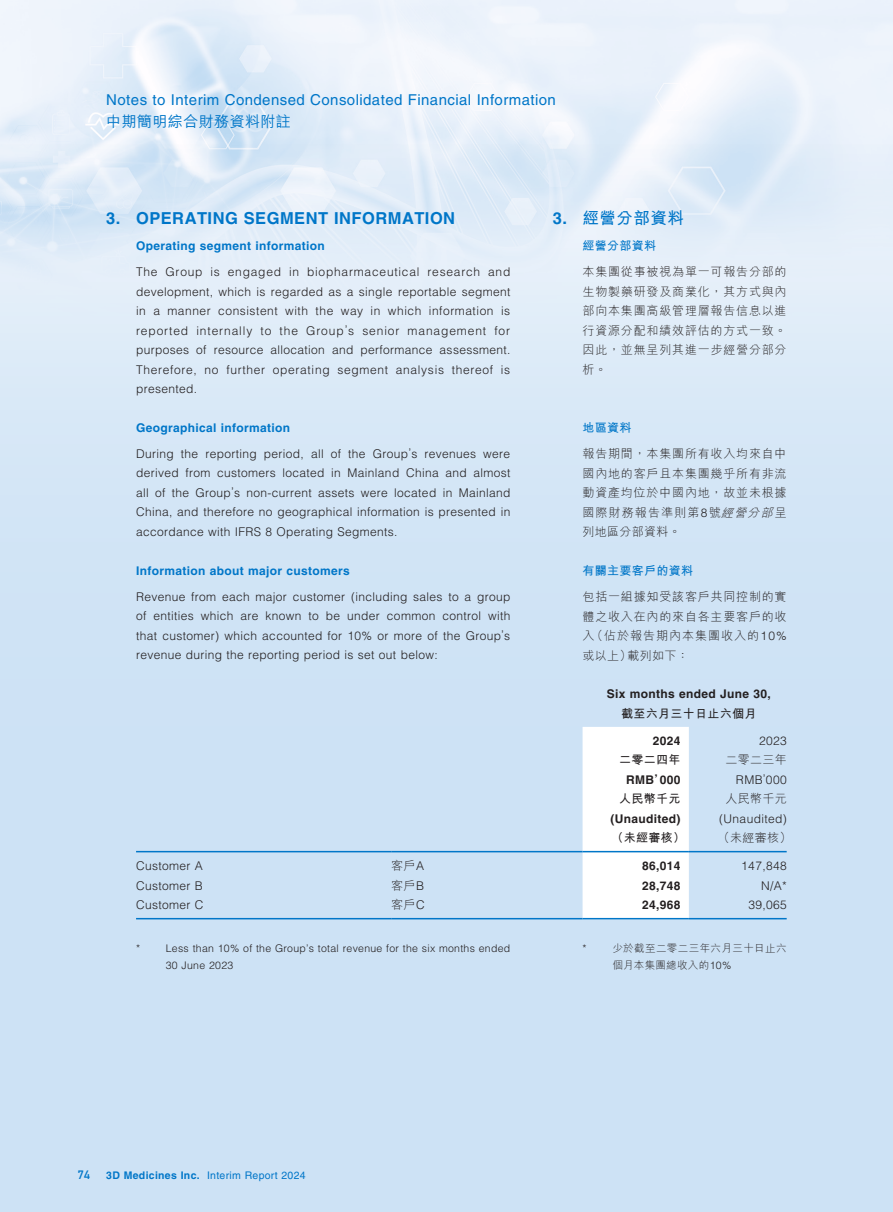
<style>
.page{position:relative;width:893px;height:1212px;background:#fff}
.page>*{position:absolute;margin:0;border:0;box-sizing:border-box;transform-origin:0 0}
.t1{font:700 16.5px "Helvetica LT Std";letter-spacing:.03em;color:#0076c8}
.t2{font:700 16.5px "M Hei HK";letter-spacing:.03em;color:#0076c8}
.t3{font:15px "Helvetica LT Std";letter-spacing:.03em;color:#0076c8}
.t4{font:500 15px "M Hei HK";letter-spacing:.03em;color:#0076c8}
.t5{font:300 12px/19.5px "Helvetica LT Std";letter-spacing:.03em;color:#231f20;text-align:justify}
.t6{font:300 12px/19.5px "M Hei HK";letter-spacing:.065em;color:#231f20;text-align:justify}
.t7{font:700 12px "Helvetica LT Std";letter-spacing:.03em;color:#0076c8}
.t8{font:700 12px "Helvetica LT Std";letter-spacing:.03em;color:#231f20}
.t9{font:700 12px "M Hei HK";letter-spacing:.03em;color:#231f20}
.t10{font:700 12px "M Hei HK";letter-spacing:.03em;color:#0076c8}
.t11{font:12px "DIN Mittelschrift Std";color:#0076c8}
.t12{font:300 10.5px/16.5px "Helvetica LT Std";letter-spacing:.03em;color:#231f20}
.t13{font:10.5px "Helvetica LT Std";letter-spacing:.03em;color:#0076c8}
.t14{font:300 10.5px/16.5px "M Hei HK";letter-spacing:.04em;color:#231f20}
.s1{font-family:"Helvetica LT Std"}
.s2{font-style:italic}
.s3{font-weight:700}
</style>
<div class="page">
<img style="left:0;top:0;width:893px;height:145px">
<div style="left:0;top:145px;width:893px;height:1067px;background:linear-gradient(to bottom,#dfecf8,#c7dff4)"></div>
<svg style="left:583px;top:727px;width:106px;height:191px"></svg>
<hr style="left:136px;top:851px;width:255px;height:1px;background:#0076c8">
<hr style="left:391px;top:851px;width:192px;height:1px;background:#0076c8">
<hr style="left:583px;top:851px;width:106px;height:1px;background:#0076c8">
<hr style="left:689px;top:851px;width:98px;height:1px;background:#0076c8">
<hr style="left:136px;top:918px;width:255px;height:1px;background:#0076c8">
<hr style="left:391px;top:918px;width:192px;height:1px;background:#0076c8">
<hr style="left:583px;top:918px;width:106px;height:1px;background:#0076c8">
<hr style="left:689px;top:918px;width:98px;height:1px;background:#0076c8">
<p class="t3" style="left:106px;top:91px;width:451px">Notes to Interim Condensed Consolidated Financial Information</p>
<p class="t4" style="left:106px;top:111px;width:186px">中期簡明綜合財務資料附註</p>
<h1 class="t1" style="left:106px;top:208px;width:350px">3. OPERATING SEGMENT INFORMATION</h1>
<p class="t7" style="left:136px;top:239px;width:190px">Operating segment information</p>
<p class="t5" style="left:136px;top:262px;width:376px">The Group is engaged in biopharmaceutical research and development, which is regarded as a single reportable segment in a manner consistent with the way in which information is reported internally to the Group’s senior management for purposes of resource allocation and performance assessment.<br>Therefore, no further operating segment analysis thereof is presented.</p>
<p class="t7" style="left:136px;top:420px;width:156px">Geographical information</p>
<p class="t5" style="left:136px;top:444px;width:376px">During the reporting period, all of the Group’s revenues were derived from customers located in Mainland China and almost all of the Group’s non-current assets were located in Mainland China, and therefore no geographical information is presented in accordance with IFRS 8 Operating Segments.</p>
<p class="t7" style="left:136px;top:563px;width:215px">Information about major customers</p>
<p class="t5" style="left:136px;top:587px;width:376px">Revenue from each major customer (including sales to a group of entities which are known to be under common control with that customer) which accounted for 10% or more of the Group’s revenue during the reporting period is set out below:</p>
<h1 class="t2" style="left:553px;top:206px;width:133px"><span class="s1">3.</span> 經營分部資料</h1>
<p class="t10" style="left:583px;top:237px;width:75px">經營分部資料</p>
<p class="t6" style="left:583px;top:262px;width:206px">本集團從事被視為單一可報告分部的生物製藥研發及商業化，其方式與內部向本集團高級管理層報告信息以進行資源分配和績效評估的方式一致。因此，並無呈列其進一步經營分部分析。</p>
<p class="t10" style="left:583px;top:419px;width:51px">地區資料</p>
<p class="t6" style="left:583px;top:444px;width:206px">報告期間，本集團所有收入均來自中國內地的客戶且本集團幾乎所有非流動資產均位於中國內地，故並未根據國際財務報告準則第<span class="s1">8</span>號<span class="s2">經營分部</span>呈列地區分部資料。</p>
<p class="t10" style="left:583px;top:562px;width:112px">有關主要客戶的資料</p>
<p class="t6" style="left:583px;top:587px;width:206px">包括一組據知受該客戶共同控制的實體之收入在內的來自各主要客戶的收入（佔於報告期內本集團收入的<span class="s1">10%</span>或以上）載列如下：</p>
<p class="t8" style="left:607px;top:687px;width:166px">Six months ended June 30,</p>
<p class="t9" style="left:621px;top:705px;width:137px">截至六月三十日止六個月</p>
<p class="t8" style="left:653px;top:733px;width:29px">2024</p>
<p class="t5" style="left:759px;top:731px;width:29px">2023</p>
<p class="t9" style="left:619px;top:751px;width:63px">二零二四年</p>
<p class="t6" style="left:725px;top:750px;width:63px">二零二三年</p>
<p class="t8" style="left:626px;top:772px;width:56px">RMB’ 000</p>
<p class="t5" style="left:736px;top:770px;width:52px">RMB’000</p>
<p class="t9" style="left:619px;top:790px;width:63px">人民幣千元</p>
<p class="t6" style="left:725px;top:789px;width:63px">人民幣千元</p>
<p class="t8" style="left:610px;top:811px;width:72px">(Unaudited)</p>
<p class="t5" style="left:719px;top:809px;width:69px">(Unaudited)</p>
<p class="t9" style="left:611px;top:829px;width:75px">（未經審核）</p>
<p class="t6" style="left:718px;top:828px;width:75px">（未經審核）</p>
<p class="t5" style="left:136px;top:856px;width:68px">Customer A</p>
<p class="t6" style="left:391px;top:856px;width:35px">客戶<span class="s1">A</span></p>
<p class="t8" style="left:642px;top:859px;width:40px">86,014</p>
<p class="t5" style="left:741px;top:856px;width:47px">147,848</p>
<p class="t5" style="left:136px;top:876px;width:68px">Customer B</p>
<p class="t6" style="left:391px;top:875px;width:35px">客戶<span class="s1">B</span></p>
<p class="t8" style="left:642px;top:878px;width:40px">28,748</p>
<p class="t5" style="left:761px;top:876px;width:27px">N/A*</p>
<p class="t5" style="left:136px;top:895px;width:69px">Customer C</p>
<p class="t6" style="left:391px;top:895px;width:35px">客戶<span class="s1">C</span></p>
<p class="t8" style="left:642px;top:898px;width:40px">24,968</p>
<p class="t5" style="left:748px;top:895px;width:40px">39,065</p>
<p class="t12" style="left:136px;top:940px;width:6px">*</p>
<p class="t12" style="left:166px;top:940px;width:346px">Less than 10% of the Group’s total revenue for the six months ended<br>30 June 2023</p>
<p class="t12" style="left:583px;top:940px;width:6px">*</p>
<p class="t14" style="left:612px;top:940px;width:176px">少於截至二零二三年六月三十日止六個月本集團總收入的<span class="s1">10%</span></p>
<p class="t11" style="left:78px;top:1167px;width:13px">74</p>
<p class="t13" style="left:106px;top:1169px;width:201px"><span class="s3">3D Medicines Inc.</span> Interim Report 2024</p>
</div>
